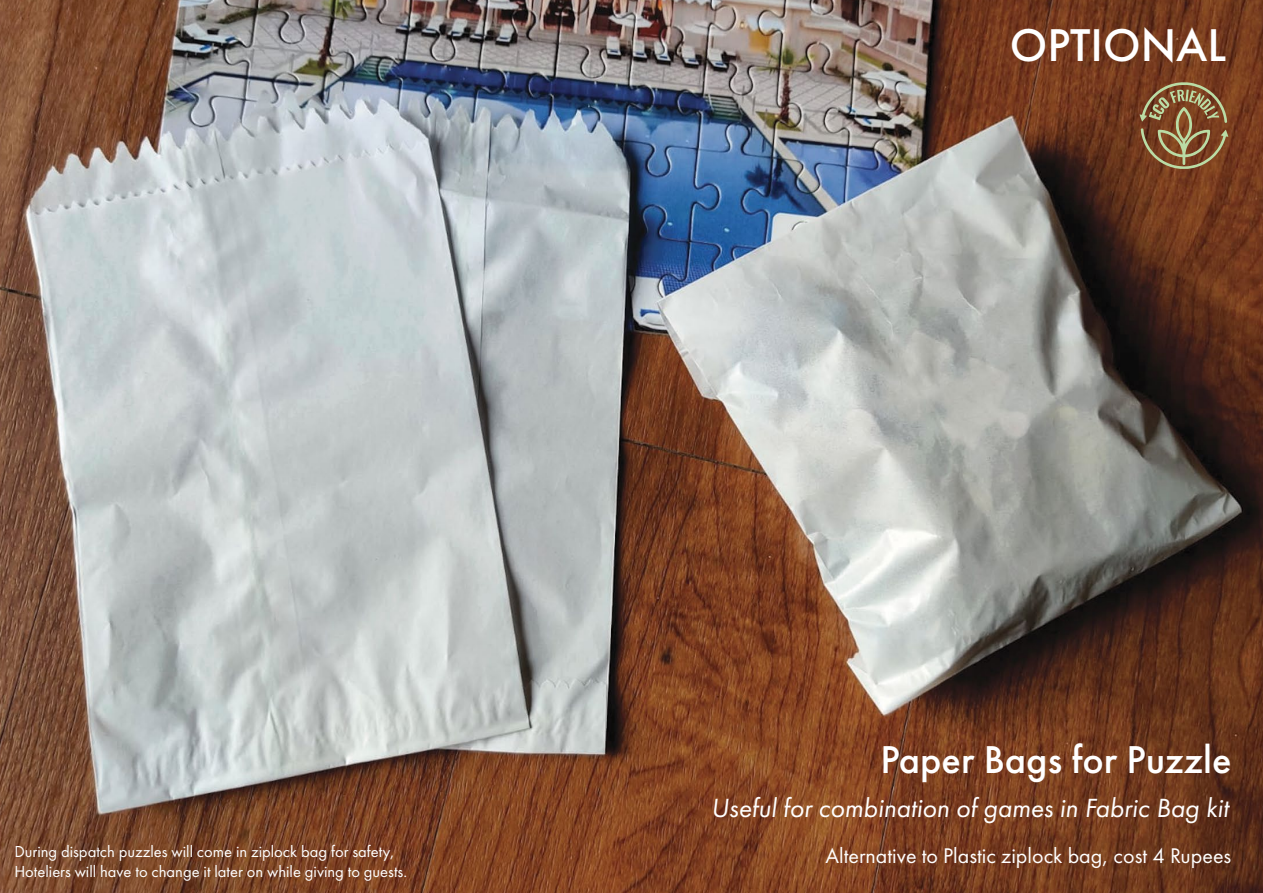
<style>
.page{position:relative;width:1263px;height:893px;background:#fff}
.page>*{position:absolute;margin:0;border:0;box-sizing:border-box;transform-origin:0 0}
.t1{font:500 47.7px "Futura PT";color:#fff}
.t2{font:500 40.2px "Futura PT";color:#fff}
.t3{font:italic 27.3px "Futura PT";color:#fff}
.t4{font:22.05px "Futura PT";color:#fff}
.t5{font:16.5px/19.8px "Futura PT";color:#fff}
</style>
<div class="page">
<img style="left:0;top:0;width:1263px;height:893px">
<svg style="left:1139px;top:82px;width:89px;height:87px;background:#87613d"></svg>
<p class="t5" style="left:14px;top:841px;width:394px">During dispatch puzzles will come in ziplock bag for safety,<br>Hoteliers will have to change it later on while giving to guests.</p>
<h1 class="t1" style="left:1010px;top:16px;width:218px">OPTIONAL</h1>
<h2 class="t2" style="left:880px;top:736px;width:353px">Paper Bags for Puzzle</h2>
<h3 class="t3" style="left:711px;top:792px;width:519px">Useful for combination of games in Fabric Bag kit</h3>
<h3 class="t4" style="left:825px;top:842px;width:407px">Alternative to Plastic ziplock bag, cost 4 Rupees</h3>
</div>
